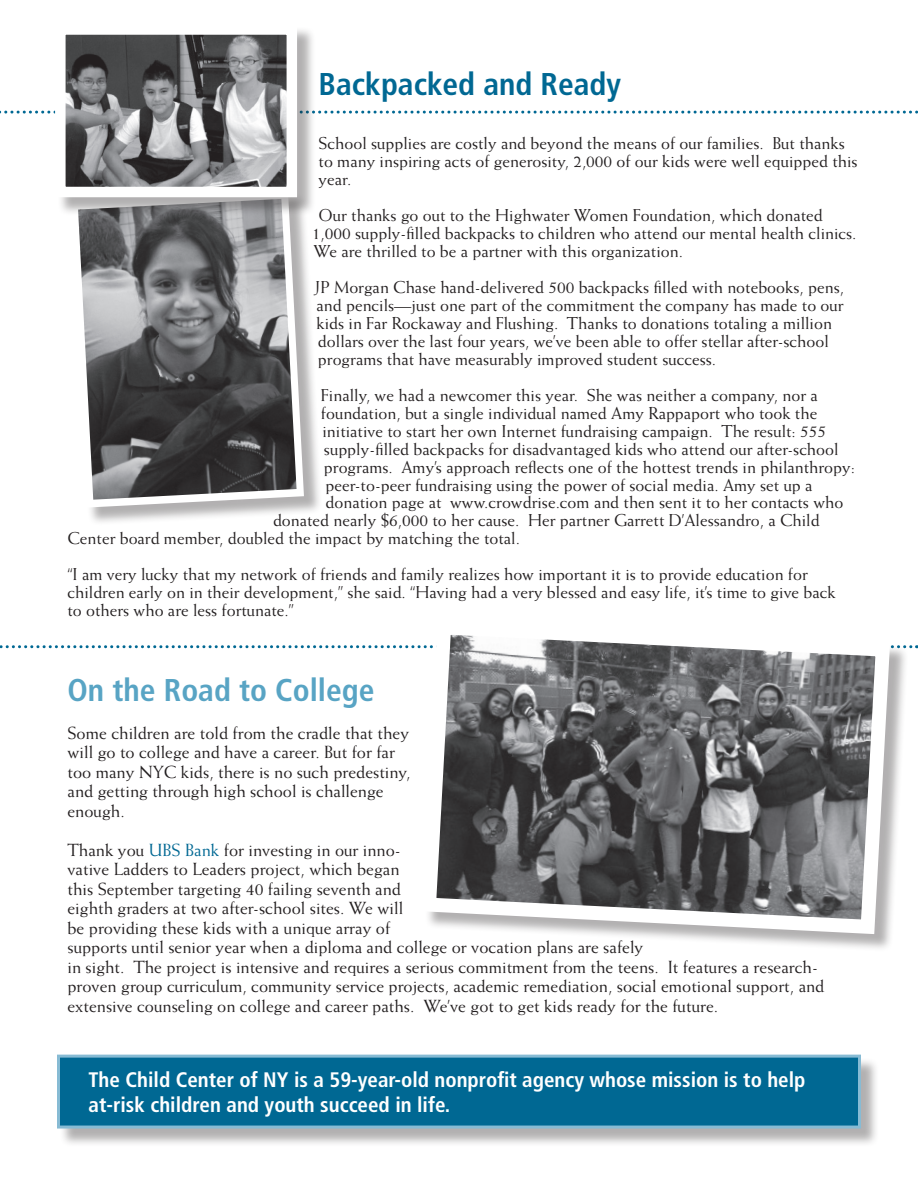
<style>
.page{position:relative;width:918px;height:1188px;background:#fff}
.page>*{position:absolute;margin:0;border:0;box-sizing:border-box;transform-origin:0 0}
.t1{font:700 condensed 31.5px "Frutiger";color:#006893}
.t2{font:700 condensed 31.5px "Frutiger";color:#58a4c4}
.t3{font:700 condensed 21px/25.2px "Frutiger";color:#fff}
.t4{font:17.7px/19.5px "Weiss";color:#231f20}
.t5{font:17.25px/18px "Weiss";color:#231f20}
.s1{color:#006893}
</style>
<div class="page">
<svg style="left:0;top:111px;width:918px;height:3px"></svg>
<svg style="left:0;top:645px;width:917px;height:3px"></svg>
<div style="left:59px;top:1057px;width:821px;height:90px;background:#231f20;opacity:.35"></div>
<div style="left:57px;top:1055px;width:804px;height:74px;background:#006893;border:3px solid #87bbd4"></div>
<div style="left:72px;top:193px;width:250px;height:333px;background:#231f20;opacity:.35"></div>
<svg style="left:72px;top:216px;width:232px;height:292px"></svg>
<img style="left:78px;top:216px;width:219px;height:284px">
<div style="left:57px;top:26px;width:259px;height:190px;background:#231f20;opacity:.35"></div>
<img style="left:66px;top:35px;width:220px;height:151px">
<div style="left:424px;top:623px;width:484px;height:329px;background:#231f20;opacity:.35"></div>
<svg style="left:414px;top:623px;width:483px;height:318px"></svg>
<h1 class="t1" style="left:319px;top:65px;width:304px">Backpacked and Ready</h1>
<p class="t5" style="left:319px;top:133px;width:541px">School supplies are costly and beyond the means of our families. But thanks to many inspiring acts of generosity, 2,000 of our kids were well equipped this year.</p>
<p class="t5" style="left:312px;top:205px;width:546px;text-indent:7px">Our thanks go out to the Highwater Women Foundation, which donated<br>1,000 supply-filled backpacks to children who attend our mental health clinics.<br>We are thrilled to be a partner with this organization.</p>
<p class="t5" style="left:315px;top:277px;width:531px">JP Morgan Chase hand-delivered 500 backpacks filled with notebooks, pens, and pencils—just one part of the commitment the company has made to our kids in Far Rockaway and Flushing. Thanks to donations totaling a million dollars over the last four years, we’ve been able to offer stellar after-school programs that have measurably improved student success.</p>
<p class="t5" style="left:321px;top:385px;width:498px">Finally, we had a newcomer this year. She was neither a company, nor a</p>
<p class="t5" style="left:321px;top:403px;width:498px">foundation, but a single individual named Amy Rappaport who took the</p>
<p class="t5" style="left:322px;top:421px;width:505px">initiative to start her own Internet fundraising campaign. The result: 555</p>
<p class="t5" style="left:324px;top:439px;width:516px">supply-filled backpacks for disadvantaged kids who attend our after-school</p>
<p class="t5" style="left:324px;top:457px;width:533px">programs. Amy’s approach reflects one of the hottest trends in philanthropy:</p>
<p class="t5" style="left:326px;top:475px;width:489px">peer-to-peer fundraising using the power of social media. Amy set up a</p>
<p class="t5" style="left:326px;top:493px;width:519px">donation page at www.crowdrise.com and then sent it to her contacts who</p>
<p class="t5" style="left:273px;top:511px;width:548px">donated nearly $6,000 to her cause. Her partner Garrett D’Alessandro, a Child</p>
<p class="t5" style="left:68px;top:529px;width:454px">Center board member, doubled the impact by matching the total.</p>
<p class="t5" style="left:68px;top:565px;width:770px">“I am very lucky that my network of friends and family realizes how important it is to provide education for children early on in their development,” she said. “Having had a very blessed and easy life, it’s time to give back to others who are less fortunate.”</p>
<h1 class="t2" style="left:68px;top:672px;width:309px">On the Road to College</h1>
<p class="t4" style="left:68px;top:723px;width:345px">Some children are told from the cradle that they will go to college and have a career. But for far too many NYC kids, there is no such predestiny, and getting through high school is challenge enough.</p>
<p class="t4" style="left:68px;top:840px;width:758px">Thank you <span class="s1">UBS Bank</span> for investing in our inno-<br>vative Ladders to Leaders project, which began<br>this September targeting 40 failing seventh and<br>eighth graders at two after-school sites. We will<br>be providing these kids with a unique array of<br>supports until senior year when a diploma and college or vocation plans are safely<br>in sight. The project is intensive and requires a serious commitment from the teens. It features a research&shy;proven group curriculum, community service projects, academic remediation, social emotional support, and extensive counseling on college and career paths. We’ve got to get kids ready for the future.</p>
<p class="t3" style="left:89px;top:1067px;width:718px">The Child Center of NY is a 59-year-old nonprofit agency whose mission is to help at-risk children and youth succeed in life.</p>
</div>
